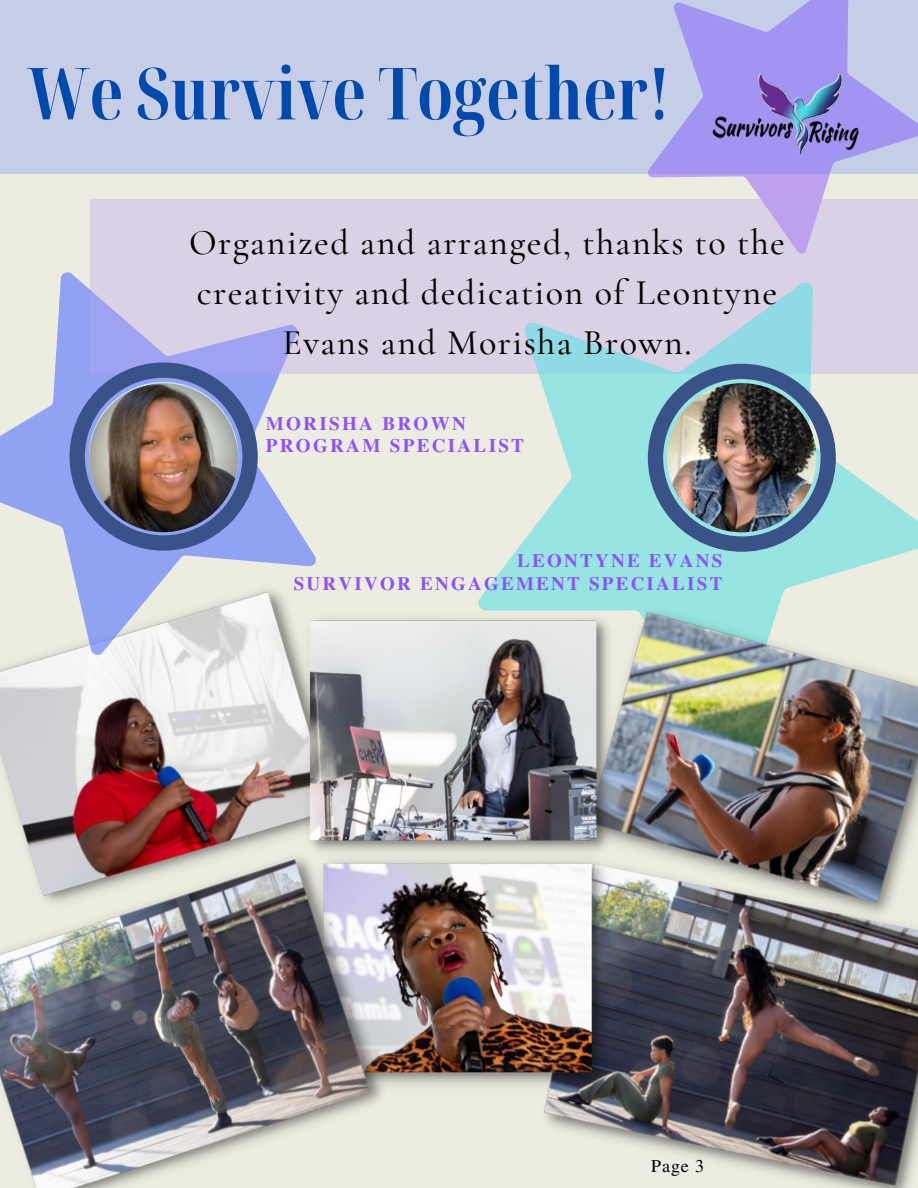
<style>
.page{position:relative;width:918px;height:1188px;background:#edece0}
.page>*{position:absolute;margin:0;border:0;box-sizing:border-box;transform-origin:0 0}
.t1{font:700 extra-condensed 71.85px "Noto Serif Display";color:#004aad}
.t2{font:500 36px/49.9px "Cormorant Garamond";letter-spacing:.04em;color:#000;text-align:center}
.t3{font:700 19.05px/22.5px "Te X Gyre Termes";letter-spacing:.12em;color:#8c52ff;text-align:right}
.t4{font:18px "Te X Gyre Termes";color:#000}
</style>
<div class="page">
<img style="left:0;top:657px;width:302px;height:183px">
<svg style="left:0;top:272px;width:318px;height:385px"></svg>
<svg style="left:646px;top:173px;width:272px;height:26px"></svg>
<svg style="left:0;top:0;width:918px;height:173px;background:#c1c6e8"></svg>
<img style="left:710px;top:71px;width:153px;height:87px">
<svg style="left:90px;top:199px;width:828px;height:174px;background:#d5cde4"></svg>
<svg style="left:476px;top:280px;width:442px;height:330px"></svg>
<svg style="left:70px;top:362px;width:188px;height:189px;background:#7587cd"></svg>
<img style="left:81px;top:375px;width:166px;height:166px">
<img style="left:648px;top:364px;width:188px;height:188px">
<img style="left:569px;top:594px;width:349px;height:256px">
<img style="left:302px;top:610px;width:314px;height:239px">
<img style="left:544px;top:850px;width:374px;height:338px">
<img style="left:400px;top:849px;width:216px;height:247px">
<img style="left:0;top:840px;width:400px;height:348px">
<h1 class="t1" style="left:27px;top:43px;width:645px">We Survive Together!</h1>
<p class="t2" style="left:189px;top:218px;width:598px">Organized and arranged, thanks to the creativity and dedication of Leontyne<br>Evans and Morisha Brown.</p>
<p class="t3" style="left:266px;top:411px;width:260px;text-align:left">MORISHA BROWN<br>PROGRAM SPECIALIST</p>
<p class="t3" style="left:294px;top:548px;width:430px">LEONTYNE EVANS<br>SURVIVOR ENGAGEMENT SPECIALIST</p>
<p class="t4" style="left:651px;top:1153px;width:54px">Page 3</p>
</div>
